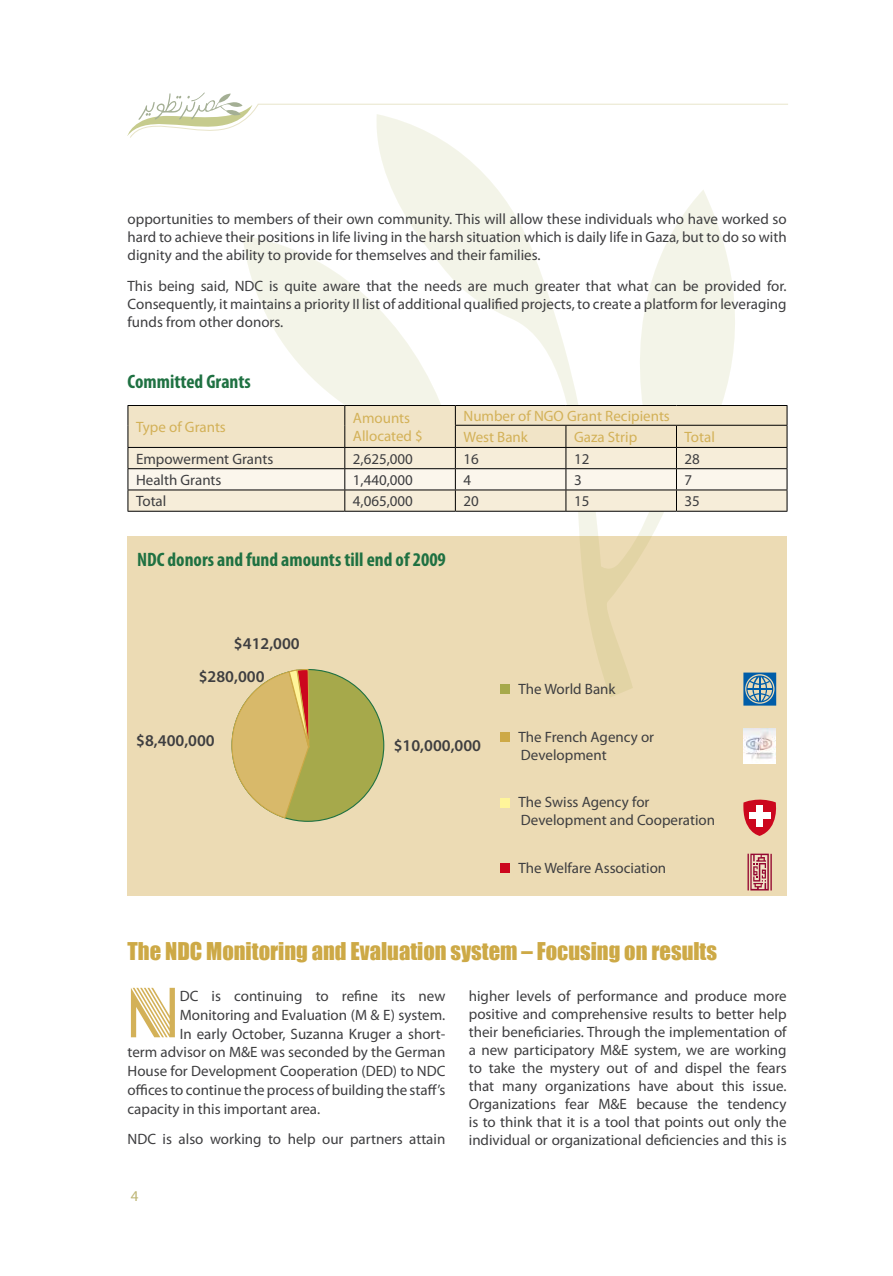
<style>
.page{position:relative;width:893px;height:1276px;background:#fff}
.page>*{position:absolute;margin:0;border:0;box-sizing:border-box;transform-origin:0 0}
.t1{font:55.8px "Atlas";color:#d3b158}
.t2{font:22.5px "Impact";color:#cda946}
.t3{font:700 condensed 19.5px "Myriad Pro";color:#1f7142}
.t4{font:600 16.5px/32.5px "Myriad Pro";color:#3e3e40}
.t5{font:15px/18px "Myriad Pro";color:#3e3e40;text-align:justify}
.t6{font:15px/18px "Myriad Pro";color:#d3b158}
</style>
<div class="page">
<svg style="left:127px;top:93px;width:661px;height:45px"></svg>
<div style="left:128px;top:536px;width:659px;height:360px;background:#ecdbb4"></div>
<svg style="left:242px;top:114px;width:506px;height:583px"></svg>
<svg style="left:128px;top:405px;width:660px;height:106px"></svg>
<hr style="left:128px;top:511px;width:217px;height:1px;background:#000">
<hr style="left:345px;top:511px;width:110px;height:1px;background:#000">
<hr style="left:455px;top:511px;width:111px;height:1px;background:#000">
<hr style="left:566px;top:511px;width:110px;height:1px;background:#000">
<hr style="left:676px;top:511px;width:111px;height:1px;background:#000">
<svg style="left:743px;top:672px;width:33px;height:33px"></svg>
<img style="left:743px;top:728px;width:33px;height:35px">
<svg style="left:743px;top:799px;width:34px;height:37px"></svg>
<div style="left:757px;top:805px;width:6px;height:21px;background:#fff"></div>
<div style="left:749px;top:812px;width:21px;height:7px;background:#fff"></div>
<svg style="left:231px;top:668px;width:154px;height:154px"></svg>
<div style="left:500px;top:684px;width:10px;height:10px;background:#a6a94b"></div>
<div style="left:500px;top:732px;width:10px;height:9px;background:#cda946"></div>
<div style="left:500px;top:797px;width:10px;height:10px;background:#fff59a"></div>
<div style="left:500px;top:863px;width:10px;height:10px;background:#cc071e"></div>
<svg style="left:747px;top:853px;width:25px;height:37px"></svg>
<p class="t5" style="left:128px;top:210px;width:661px">opportunities to members of their own community. This will allow these individuals who have worked so hard to achieve their positions in life living in the harsh situation which is daily life in Gaza, but to do so with dignity and the ability to provide for themselves and their families.</p>
<p class="t5" style="left:128px;top:277px;width:661px">This being said, NDC is quite aware that the needs are much greater that what can be provided for.<br>Consequently, it maintains a priority II list of additional qualified projects, to create a platform for leveraging funds from other donors.</p>
<h3 class="t3" style="left:128px;top:369px;width:125px">Committed Grants</h3>
<p class="t6" style="left:136px;top:418px;width:91px">Type of Grants</p>
<p class="t6" style="left:353px;top:409px;width:72px">Amounts<br>Allocated $</p>
<p class="t6" style="left:463px;top:405px;width:208px;line-height:21px">Number of NGO Grant Recipients<br>West Bank</p>
<p class="t6" style="left:574px;top:428px;width:65px">Gaza Strip</p>
<p class="t6" style="left:685px;top:428px;width:32px">Total</p>
<p class="t5" style="left:136px;top:449px;width:139px">Empowerment Grants</p>
<p class="t5" style="left:353px;top:449px;width:62px">2,625,000</p>
<p class="t5" style="left:463px;top:449px;width:17px">1 6</p>
<p class="t5" style="left:574px;top:449px;width:17px">1 2</p>
<p class="t5" style="left:685px;top:449px;width:17px">28</p>
<p class="t5" style="left:136px;top:471px;width:87px">Health Grants</p>
<p class="t5" style="left:353px;top:471px;width:62px">1 ,440,000</p>
<p class="t5" style="left:463px;top:471px;width:9px">4</p>
<p class="t5" style="left:574px;top:471px;width:9px">3</p>
<p class="t5" style="left:685px;top:471px;width:9px">7</p>
<p class="t5" style="left:136px;top:492px;width:32px">Total</p>
<p class="t5" style="left:353px;top:492px;width:62px">4,065,000</p>
<p class="t5" style="left:463px;top:492px;width:17px">20</p>
<p class="t5" style="left:574px;top:492px;width:17px">1 5</p>
<p class="t5" style="left:685px;top:492px;width:17px">35</p>
<h3 class="t3" style="left:137px;top:547px;width:310px">NDC donors and fund amounts till end of 2009</h3>
<p class="t4" style="left:199px;top:627px;width:102px;text-indent:35px">$412,000 $280,000</p>
<p class="t4" style="left:136px;top:724px;width:80px">$8,400,000</p>
<p class="t4" style="left:394px;top:729px;width:89px">$10,000,000</p>
<p class="t5" style="left:518px;top:679px;width:99px">The World Bank</p>
<p class="t5" style="left:518px;top:727px;width:137px">The French Agency or<br>Development</p>
<p class="t5" style="left:518px;top:793px;width:198px">The Swiss Agency for<br>Development and Cooperation</p>
<p class="t5" style="left:518px;top:859px;width:149px">The Welfare Association</p>
<h2 class="t2" style="left:128px;top:937px;width:591px">The NDC Monitoring and Evaluation system – Focusing on results</h2>
<h1 class="t1" style="left:128px;top:974px;width:54px">n</h1>
<p class="t5" style="left:180px;top:986px;width:267px">DC is continuing to refine its new</p>
<p class="t5" style="left:469px;top:986px;width:319px">higher levels of performance and produce more positive and comprehensive results to better help their beneficiaries. Through the implementation of a new participatory M&amp;E system, we are working to take the mystery out of and dispel the fears that many organizations have about this issue.<br>Organizations fear M&amp;E because the tendency is to think that it is a tool that points out only the individual or organizational deficiencies and this is</p>
<p class="t5" style="left:180px;top:1005px;width:267px">Monitoring and Evaluation (M &amp; E) system.</p>
<p class="t5" style="left:180px;top:1024px;width:267px">In early October, Suzanna Kruger a short-</p>
<p class="t5" style="left:128px;top:1043px;width:319px">term advisor on M&amp;E was seconded by the German</p>
<p class="t5" style="left:128px;top:1061px;width:319px">House for Development Cooperation (DED) to NDC</p>
<p class="t5" style="left:128px;top:1080px;width:319px">offices to continue the process of building the staff’s</p>
<p class="t5" style="left:128px;top:1099px;width:194px">capacity in this important area.</p>
<p class="t5" style="left:128px;top:1130px;width:319px">NDC is also working to help our partners attain</p>
</div>
